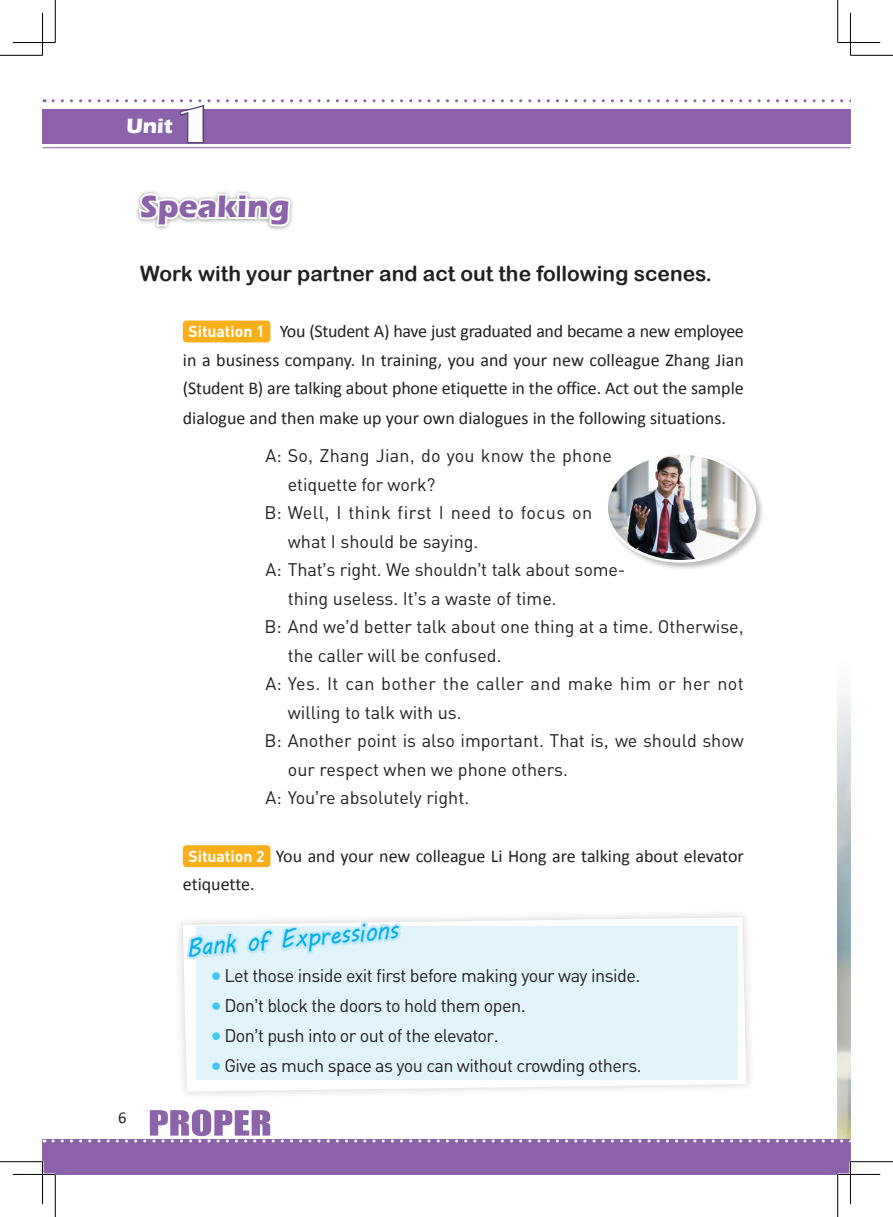
<style>
.page{position:relative;width:893px;height:1217px;background:#fff}
.page>*{position:absolute;margin:0;border:0;box-sizing:border-box;transform-origin:0 0}
.t1{font:48px "Broadway BT";color:#fff}
.bt200{font:700 31.95px "Eras ITC";color:#8c62aa}
.t2{font:25.95px "MV Boli";color:#00aeef;scale:.91 1}
.t3{font:700 21.3px "Eras ITC";color:#fff}
._1{font:21px "Arial Rounded MT Bold";color:#231f20}
.颜色框内文{font:18px/28.5px "DINOT";color:#231f20}
.正文{font:18px/29px "Calibri";color:#231f20;text-align:justify}
.Vocabulary{font:18px "DINOT";letter-spacing:-.03em;color:#231f20}
.颜色框内文-2{font:18px/28.5px "DINOT";letter-spacing:.025em;color:#231f20}
.Vocabulary-2{font:16.5px "Calibri";color:#231f20}
.t4{font:700 15.75px "DINOT";color:#fff}
.s1{font-family:"Arial"}
</style>
<div class="page">
<svg style="left:136px;top:191px;width:157px;height:152px"></svg>
<img style="left:838px;top:689px;width:12px;height:420px">
<div style="left:605px;top:451px;width:160px;height:120px;background:#231f20;opacity:.3"></div>
<img style="left:607px;top:453px;width:148px;height:108px">
<div style="left:605px;top:452px;width:151px;height:110px;border:3px solid #fff;border-radius:50%"></div>
<svg style="left:183px;top:916px;width:563px;height:175px"></svg>
<div style="left:196px;top:926px;width:541px;height:153px;background:#e1f4fc"></div>
<svg style="left:179px;top:863px;width:226px;height:178px"></svg>
<div style="left:212px;top:972px;width:8px;height:7px;background:#40c7f4;border-radius:50%"></div>
<div style="left:212px;top:1002px;width:8px;height:7px;background:#40c7f4;border-radius:50%"></div>
<div style="left:212px;top:1032px;width:8px;height:7px;background:#40c7f4;border-radius:50%"></div>
<div style="left:212px;top:1062px;width:8px;height:7px;background:#40c7f4;border-radius:50%"></div>
<div style="left:183px;top:320px;width:87px;height:22px;background:#faaf18;border-radius:4px"></div>
<div style="left:183px;top:845px;width:87px;height:21px;background:#faaf18;border-radius:4px"></div>
<hr style="left:43px;top:147px;width:807px;height:1px;background:#8c62aa">
<svg style="left:53px;top:99px;width:797px;height:45px"></svg>
<div style="left:43px;top:1138px;width:807px;height:36px;background:#8c62aa"></div>
<svg style="left:53px;top:1109px;width:797px;height:33px"></svg>
<hr style="left:13px;top:1172px;width:42px;height:3px;background:#fff">
<hr style="left:838px;top:1172px;width:42px;height:3px;background:#fff">
<hr style="left:41px;top:1161px;width:3px;height:42px;background:#fff">
<hr style="left:849px;top:1161px;width:2px;height:42px;background:#fff">
<hr style="left:0;top:55px;width:43px;height:1px;background:#000">
<hr style="left:850px;top:55px;width:43px;height:1px;background:#000">
<hr style="left:0;top:1161px;width:43px;height:1px;background:#000">
<hr style="left:850px;top:1161px;width:43px;height:1px;background:#000">
<hr style="left:55px;top:0;width:1px;height:43px;background:#000">
<hr style="left:55px;top:1174px;width:1px;height:42px;background:#000">
<hr style="left:837px;top:0;width:1px;height:43px;background:#000">
<hr style="left:837px;top:1174px;width:1px;height:42px;background:#000">
<hr style="left:13px;top:42px;width:42px;height:1px;background:#000">
<hr style="left:838px;top:42px;width:42px;height:1px;background:#000">
<hr style="left:13px;top:1173px;width:42px;height:1px;background:#000">
<hr style="left:838px;top:1173px;width:42px;height:1px;background:#000">
<hr style="left:42px;top:13px;width:1px;height:42px;background:#000">
<hr style="left:42px;top:1161px;width:1px;height:42px;background:#000">
<hr style="left:850px;top:13px;width:1px;height:42px;background:#000">
<hr style="left:850px;top:1161px;width:1px;height:42px;background:#000">
<p class="t3" style="left:126px;top:114px;width:48px">Unit</p>
<h1 class="t1" style="left:178px;top:95px;width:35px">1</h1>
<p class="bt200" style="left:140px;top:188px;width:151px">Speaking</p>
<p class="_1" style="left:140px;top:261px;width:573px">Work with your partner and act out the following scenes.</p>
<p class="正文" style="left:183px;top:316px;width:563px;text-indent:97px">You (Student A) have just graduated and became a new employee in a business company. In training, you and your new colleague Zhang Jian (Student B) are talking about phone etiquette in the office. Act out the sample dialogue and then make up your own dialogues in the following situations.</p>
<p class="颜色框内文" style="left:288px;top:440px;width:326px;text-indent:-22px">A: So<span class="s1">,</span> Zhang Jian<span class="s1">,</span> do you know the phone etiquette for work?</p>
<p class="颜色框内文" style="left:288px;top:497px;width:306px;text-indent:-23px">B: Well<span class="s1">,</span> I think first I need to focus on what I should be saying.</p>
<p class="颜色框内文" style="left:288px;top:554px;width:339px;text-indent:-22px">A: That<span class="s1">’</span>s right. We shouldn<span class="s1">’</span>t talk about some&shy;thing useless. It<span class="s1">’</span>s a waste of time.</p>
<p class="颜色框内文" style="left:288px;top:611px;width:458px;text-indent:-23px">B: And we<span class="s1">’</span>d better talk about one thing at a time. Otherwise<span class="s1">, </span>the caller will be confused.</p>
<p class="颜色框内文-2" style="left:288px;top:668px;width:457px;text-indent:-22px">A: Yes. It can bother the caller and make him or her not willing to talk with us.</p>
<p class="颜色框内文" style="left:288px;top:725px;width:457px;text-indent:-23px">B: Another point is also important. That is<span class="s1">,</span> we should show our respect when we phone others.</p>
<p class="颜色框内文" style="left:265px;top:782px;width:205px">A: You<span class="s1">’</span>re absolutely right.</p>
<p class="t4" style="left:188px;top:320px;width:78px">Situation 1</p>
<p class="t4" style="left:188px;top:845px;width:78px">Situation 2</p>
<p class="正文" style="left:276px;top:840px;width:469px">You and your new colleague Li Hong are talking about elevator</p>
<p class="正文" style="left:183px;top:868px;width:73px">etiquette.</p>
<p class="Vocabulary-2" style="left:118px;top:1106px;width:10px">6</p>
<p class="t2" style="left:185px;top:929px;width:235px;rotate:-5deg">Bank of Expressions</p>
<p class="Vocabulary" style="left:224px;top:962px;width:417px">Let those inside exit first before making your way inside<span class="s1">.</span></p>
<p class="Vocabulary" style="left:224px;top:992px;width:303px">Don<span class="s1">’</span>t block the doors to hold them open<span class="s1">.</span></p>
<p class="Vocabulary" style="left:224px;top:1022px;width:276px">Don<span class="s1">’</span>t push into or out of the elevator<span class="s1">.</span></p>
<p class="Vocabulary" style="left:224px;top:1052px;width:419px">Give as much space as you can without crowding others.</p>
</div>
